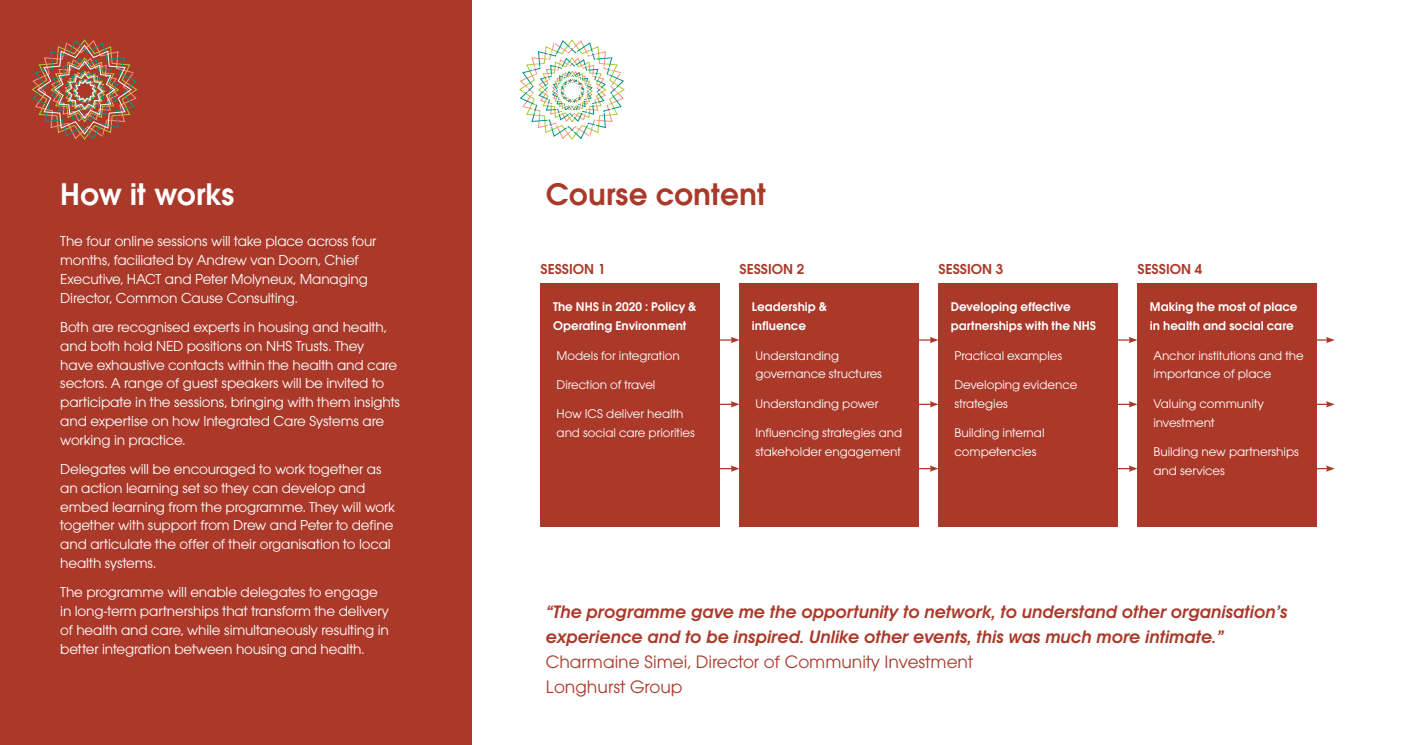
<style>
.page{position:relative;width:1418px;height:745px;background:#fff}
.page>*{position:absolute;margin:0;border:0;box-sizing:border-box;transform-origin:0 0}
.Rightside_header{font:600 32.5px "Avant Garde ITC";color:#aa392a}
.HACT_chapter_headers{font:600 32.5px "Avant Garde ITC";color:#fff}
.HACT_chapter_headers-2{font:italic 600 18.75px/25px "Avant Garde ITC";color:#aa392a}
.HACT_chapter_headers-3{font:18.75px "Avant Garde ITC";color:#aa392a}
.HACT_chapter_headers-4{font:15px/18.8px "Avant Garde ITC";letter-spacing:-.01em;color:#fff}
.Leftside_body{font:15px/18.8px "Avant Garde ITC";letter-spacing:-.01em;color:#fff}
.t1{font:600 15px "Avant Garde ITC";color:#aa392a}
.HACT_chapter_headers-5{font:13.12px/18.8px "Avant Garde ITC";letter-spacing:-.005em;color:#fff}
.HACT_chapter_headers-6{font:600 13.12px/18.8px "Avant Garde ITC";color:#fff}
</style>
<div class="page">
<div style="left:0;top:0;width:471px;height:744px;background:#aa392a"></div>
<img style="left:31px;top:39px;width:107px;height:100px">
<svg style="left:519px;top:39px;width:106px;height:100px"></svg>
<div style="left:540px;top:283px;width:179px;height:243px;background:#aa392a"></div>
<div style="left:739px;top:283px;width:179px;height:243px;background:#aa392a"></div>
<div style="left:938px;top:283px;width:179px;height:243px;background:#aa392a"></div>
<div style="left:1137px;top:283px;width:179px;height:243px;background:#aa392a"></div>
<svg style="left:719px;top:401px;width:20px;height:6px"></svg>
<svg style="left:918px;top:401px;width:20px;height:6px"></svg>
<hr style="left:1100px;top:403px;width:30px;height:1px;background:#aa392a">
<svg style="left:1128px;top:401px;width:9px;height:6px"></svg>
<svg style="left:1316px;top:401px;width:18px;height:6px"></svg>
<svg style="left:719px;top:336px;width:20px;height:7px"></svg>
<svg style="left:918px;top:336px;width:20px;height:7px"></svg>
<hr style="left:1100px;top:339px;width:30px;height:1px;background:#aa392a">
<svg style="left:1128px;top:337px;width:9px;height:6px"></svg>
<svg style="left:1316px;top:336px;width:18px;height:7px"></svg>
<hr style="left:703px;top:467px;width:29px;height:2px;background:#aa392a">
<svg style="left:730px;top:465px;width:9px;height:6px"></svg>
<hr style="left:902px;top:467px;width:29px;height:2px;background:#aa392a">
<svg style="left:929px;top:465px;width:9px;height:6px"></svg>
<hr style="left:1100px;top:467px;width:30px;height:2px;background:#aa392a">
<svg style="left:1128px;top:465px;width:9px;height:6px"></svg>
<hr style="left:1298px;top:467px;width:29px;height:2px;background:#aa392a">
<svg style="left:1325px;top:465px;width:9px;height:6px"></svg>
<p class="HACT_chapter_headers" style="left:60px;top:175px;width:176px">How it works</p>
<p class="Rightside_header" style="left:546px;top:175px;width:222px">Course content</p>
<p class="HACT_chapter_headers-4" style="left:60px;top:232px;width:318px">The four online sessions will take place across four months, faciliated by Andrew van Doorn, Chief Executive, HACT and Peter Molyneux, Managing Director, Common Cause Consulting.</p>
<p class="HACT_chapter_headers-4" style="left:60px;top:317px;width:341px">Both are recognised experts in housing and health, and both hold NED positions on NHS Trusts. They have exhaustive contacts within the health and care sectors. A range of guest speakers will be invited to participate in the sessions, bringing with them insights and expertise on how Integrated Care Systems are working in practice.</p>
<p class="HACT_chapter_headers-4" style="left:60px;top:459px;width:336px">Delegates will be encouraged to work together as an action learning set so they can develop and embed learning from the programme. They will work together with support from Drew and Peter to define and articulate the offer of their organisation to local health systems.</p>
<p class="Leftside_body" style="left:60px;top:582px;width:330px">The programme will enable delegates to engage in long-term partnerships that transform the delivery of health and care, while simultaneously resulting in better integration between housing and health.</p>
<p class="t1" style="left:540px;top:260px;width:66px">SESSION 1</p>
<p class="t1" style="left:739px;top:260px;width:66px">SESSION 2</p>
<p class="t1" style="left:938px;top:260px;width:66px">SESSION 3</p>
<p class="t1" style="left:1137px;top:260px;width:66px">SESSION 4</p>
<p class="HACT_chapter_headers-6" style="left:553px;top:297px;width:145px">The NHS in 2020 : Policy &amp;<br>Operating Environment</p>
<p class="HACT_chapter_headers-5" style="left:556px;top:345px;width:125px">Models for integration</p>
<p class="HACT_chapter_headers-5" style="left:556px;top:375px;width:100px">Direction of travel</p>
<p class="HACT_chapter_headers-5" style="left:556px;top:404px;width:140px">How ICS deliver health and social care priorities</p>
<p class="HACT_chapter_headers-6" style="left:752px;top:297px;width:77px">Leadership &amp; influence</p>
<p class="HACT_chapter_headers-5" style="left:755px;top:345px;width:128px">Understanding governance structures</p>
<p class="HACT_chapter_headers-5" style="left:755px;top:394px;width:124px">Understanding power</p>
<p class="HACT_chapter_headers-5" style="left:755px;top:423px;width:148px">Influencing strategies and stakeholder engagement</p>
<p class="HACT_chapter_headers-6" style="left:950px;top:297px;width:147px">Developing effective partnerships with the NHS</p>
<p class="HACT_chapter_headers-5" style="left:954px;top:345px;width:109px">Practical examples</p>
<p class="HACT_chapter_headers-5" style="left:954px;top:375px;width:124px">Developing evidence strategies</p>
<p class="HACT_chapter_headers-5" style="left:954px;top:423px;width:92px">Building internal competencies</p>
<p class="HACT_chapter_headers-6" style="left:1149px;top:297px;width:149px">Making the most of place in health and social care</p>
<p class="HACT_chapter_headers-5" style="left:1153px;top:345px;width:152px">Anchor institutions and the importance of place</p>
<p class="HACT_chapter_headers-5" style="left:1153px;top:394px;width:112px">Valuing community investment</p>
<p class="HACT_chapter_headers-5" style="left:1153px;top:442px;width:147px">Building new partnerships and services</p>
<p class="HACT_chapter_headers-2" style="left:546px;top:598px;width:743px">“The programme gave me the opportunity to network, to understand other organisation’s experience and to be inspired. Unlike other events, this was much more intimate.”</p>
<p class="HACT_chapter_headers-3" style="left:546px;top:650px;width:428px">Charmaine Simei, Director of Community Investment</p>
<p class="HACT_chapter_headers-3" style="left:546px;top:675px;width:138px">Longhurst Group</p>
</div>
